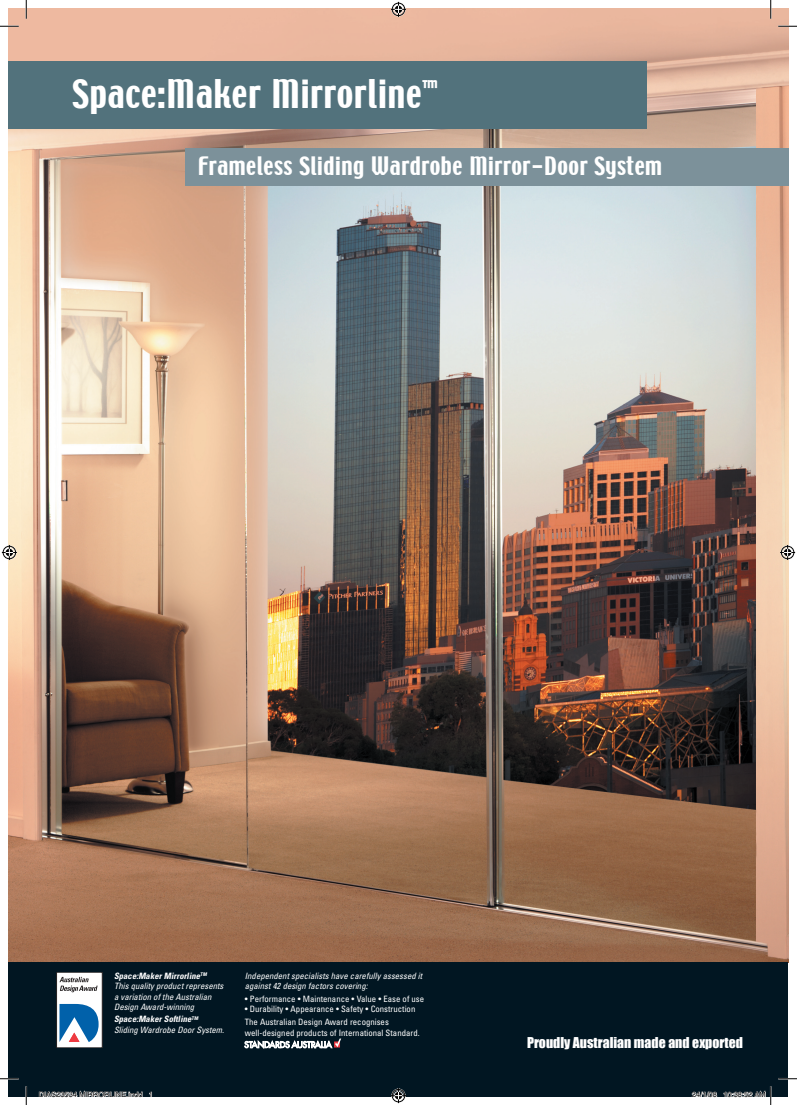
<style>
.page{position:relative;width:797px;height:1105px;background:#fff}
.page>*{position:absolute;margin:0;border:0;box-sizing:border-box;transform-origin:0 0}
.t1{font:35px "Techno";letter-spacing:.025em;color:#fff}
.t2{font:22.5px "Techno";letter-spacing:.025em;color:#fff}
.t3{font:13.75px "Impact";color:#fff}
.t4{font:italic condensed 8.75px/10.5px "Univers";color:#fff}
.t5{font:condensed 8.75px/12.9px "Univers";color:#fff}
.t6{font:7.5px "Helvetica";color:#000}
.s1{font-weight:700}
</style>
<div class="page">
<img style="left:9px;top:9px;width:779px;height:953px">
<div style="left:9px;top:962px;width:779px;height:134px;background:#011622"></div>
<div style="left:9px;top:62px;width:637px;height:67px;background:#52727c"></div>
<div style="left:185px;top:149px;width:603px;height:37px;background:#7c919a"></div>
<svg style="left:244px;top:1038px;width:97px;height:10px"></svg>
<div style="left:57px;top:972px;width:45px;height:75px;background:#fff"></div>
<div style="left:56px;top:972px;width:46px;height:75px;border:1px solid #231f20"></div>
<svg style="left:59px;top:977px;width:39px;height:15px"></svg>
<svg style="left:59px;top:1004px;width:40px;height:38px"></svg>
<svg style="left:0;top:25px;width:19px;height:2px"></svg>
<svg style="left:778px;top:25px;width:19px;height:2px"></svg>
<svg style="left:0;top:1078px;width:19px;height:1px"></svg>
<svg style="left:778px;top:1078px;width:19px;height:1px"></svg>
<svg style="left:25px;top:0;width:2px;height:19px"></svg>
<svg style="left:25px;top:1086px;width:2px;height:19px"></svg>
<svg style="left:770px;top:0;width:1px;height:19px"></svg>
<svg style="left:391px;top:2px;width:15px;height:15px"></svg>
<svg style="left:391px;top:1088px;width:15px;height:15px"></svg>
<svg style="left:2px;top:545px;width:15px;height:15px"></svg>
<svg style="left:780px;top:545px;width:15px;height:15px"></svg>
<svg style="left:39px;top:1090px;width:104px;height:7px"></svg>
<svg style="left:149px;top:1092px;width:3px;height:5px"></svg>
<svg style="left:691px;top:1091px;width:26px;height:6px"></svg>
<svg style="left:723px;top:1086px;width:48px;height:19px"></svg>
<h1 class="t1" style="left:72px;top:70px;width:367px">Space:Maker Mirrorline<sup>™</sup></h1>
<h2 class="t2" style="left:198px;top:151px;width:465px">Frameless Sliding Wardrobe Mirror-Door System</h2>
<p class="t4" style="left:114px;top:970px;width:111px"><span class="s1">Space:MakerMirrorline</span><sup>TM<br></sup>This quality product represents a variation of the Australian<br>Design Award-winning</p>
<p class="t4" style="left:114px;top:1014px;width:112px"><span class="s1">Space:MakerSoftline</span><sup>TM<br></sup>Sliding Wardrobe Door System.</p>
<p class="t4" style="left:245px;top:970px;width:179px">Independent specialists have carefully assessed it against 42 design factors covering:</p>
<p class="t5" style="left:245px;top:992px;width:181px">• Performance • Maintenance • Value • Ease of use</p>
<p class="t5" style="left:245px;top:1002px;width:172px">• Durability • Appearance • Safety • Construction<br>The Australian Design Award recognises</p>
<p class="t5" style="left:245px;top:1026px;width:176px">well-designed products of International Standard.</p>
<h3 class="t3" style="left:527px;top:1034px;width:217px">Proudly Australian made and exported</h3>
<p class="t6" style="left:39px;top:1088px;width:116px">DIAS23534 MIRRORLINE.indd 1</p>
<p class="t6" style="left:692px;top:1088px;width:75px">24/1/08 10:38:52 AM</p>
</div>
